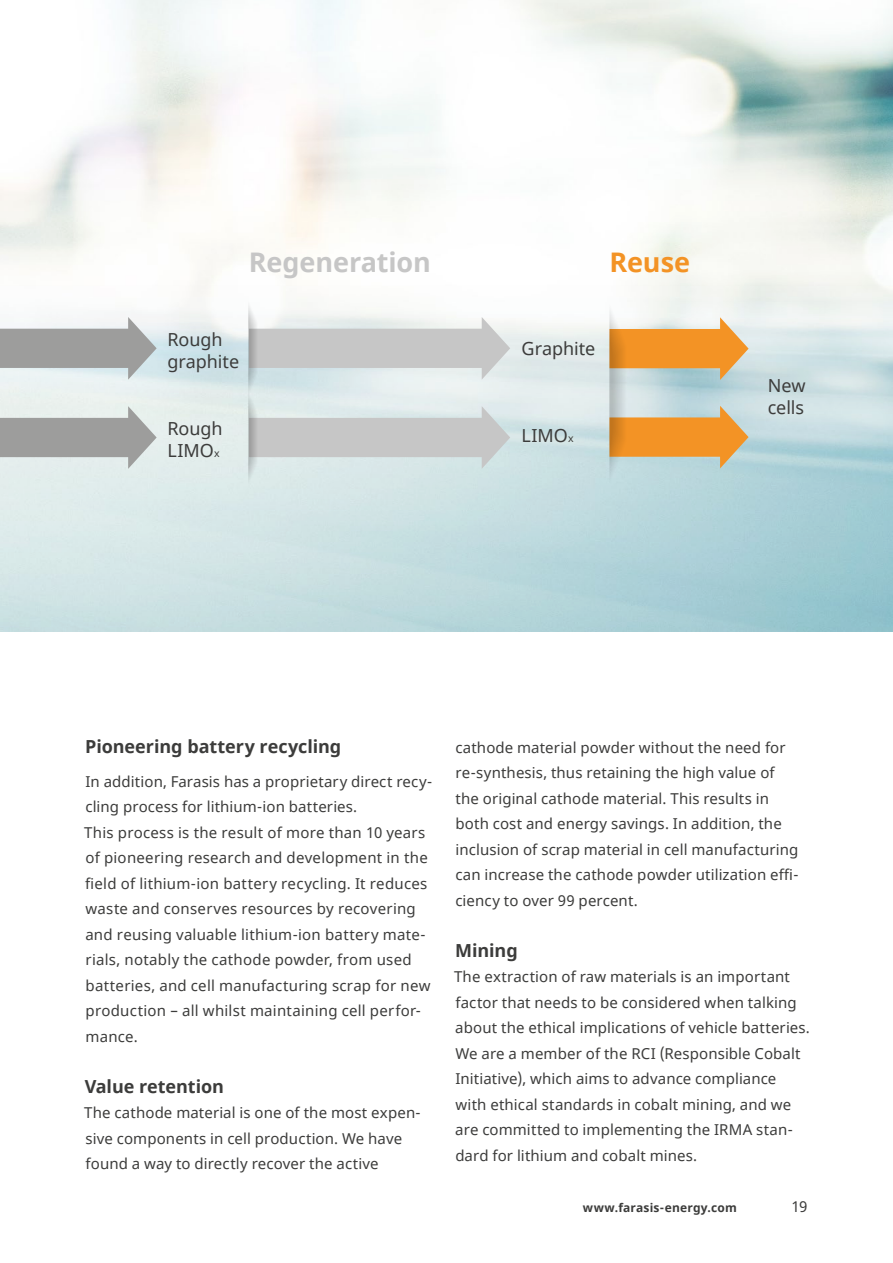
<style>
.page{position:relative;width:893px;height:1263px;background:#fff}
.page>*{position:absolute;margin:0;border:0;box-sizing:border-box;transform-origin:0 0}
.t1{font:700 27px "Noto Sans";letter-spacing:-.005em;color:#c6c6c6}
.t2{font:700 27px "Noto Sans";color:#f39325}
.t3{font:700 18px "Noto Sans";letter-spacing:-.005em;color:#3c3c3b}
.t4{font:18px/22.5px "Noto Sans";letter-spacing:-.005em;color:#3c3c3b}
.t5{font:15px/25.5px "Noto Sans";letter-spacing:.01em;color:#3c3c3b}
.t6{font:700 12px "Noto Sans";letter-spacing:.02em;color:#3c3c3b}
.s1{font-size:10.5px}
</style>
<div class="page">
<img style="left:0;top:0;width:893px;height:274px">
<svg style="left:0;top:274px;width:893px;height:357px;background:#cee2e4"></svg>
<svg style="left:0;top:317px;width:157px;height:63px"></svg>
<svg style="left:0;top:406px;width:157px;height:63px;background:#babdbc"></svg>
<svg style="left:258px;top:406px;width:252px;height:63px;background:#ced3d3"></svg>
<img style="left:249px;top:391px;width:9px;height:93px">
<svg style="left:257px;top:317px;width:253px;height:63px;background:#d2d5d5"></svg>
<img style="left:249px;top:302px;width:8px;height:93px">
<svg style="left:626px;top:317px;width:123px;height:63px;background:#e5b372"></svg>
<svg style="left:626px;top:406px;width:123px;height:62px;background:#deae6e"></svg>
<img style="left:609px;top:303px;width:17px;height:180px">
<h1 class="t1" style="left:249px;top:243px;width:183px">Regeneration</h1>
<h1 class="t2" style="left:609px;top:243px;width:82px">Reuse</h1>
<p class="t4" style="left:168px;top:328px;width:73px">Rough graphite</p>
<p class="t4" style="left:168px;top:418px;width:57px">Rough<br>LIMO<span class="s1">x</span></p>
<p class="t4" style="left:522px;top:338px;width:75px">Graphite</p>
<p class="t4" style="left:522px;top:425px;width:54px">LIMO<span class="s1">x</span></p>
<p class="t4" style="left:768px;top:375px;width:39px">New cells</p>
<p class="t3" style="left:85px;top:733px;width:258px">Pioneering battery recycling</p>
<p class="t5" style="left:84px;top:769px;width:350px">In addition, Farasis has a proprietary direct recy&shy;cling process for lithium-ion batteries.<br>This process is the result of more than 10 years of pioneering research and development in the field of lithium-ion battery recycling. It reduces waste and conserves resources by recovering and reusing valuable lithium-ion battery mate&shy;rials, notably the cathode powder, from used batteries, and cell manufacturing scrap for new production – all whilst maintaining cell perfor&shy;mance.</p>
<p class="t3" style="left:85px;top:1073px;width:141px">Value retention</p>
<p class="t5" style="left:84px;top:1101px;width:338px">The cathode material is one of the most expen&shy;sive components in cell production. We have found a way to directly recover the active</p>
<p class="t5" style="left:455px;top:735px;width:345px">cathode material powder without the need for re-synthesis, thus retaining the high value of the original cathode material. This results in both cost and energy savings. In addition, the inclusion of scrap material in cell manufacturing can increase the cathode powder utilization effi&shy;ciency to over 99 percent.</p>
<p class="t3" style="left:455px;top:937px;width:64px">Mining</p>
<p class="t5" style="left:454px;top:965px;width:357px">The extraction of raw materials is an important factor that needs to be considered when talking about the ethical implications of vehicle batteries.<br>We are a member of the RCI (Responsible Cobalt Initiative), which aims to advance compliance<br>with ethical standards in cobalt mining, and we are committed to implementing the IRMA stan&shy;dard for lithium and cobalt mines.</p>
<p class="t6" style="left:583px;top:1199px;width:155px">www.farasis-energy.com</p>
<p class="t5" style="left:792px;top:1194px;width:17px">19</p>
</div>
